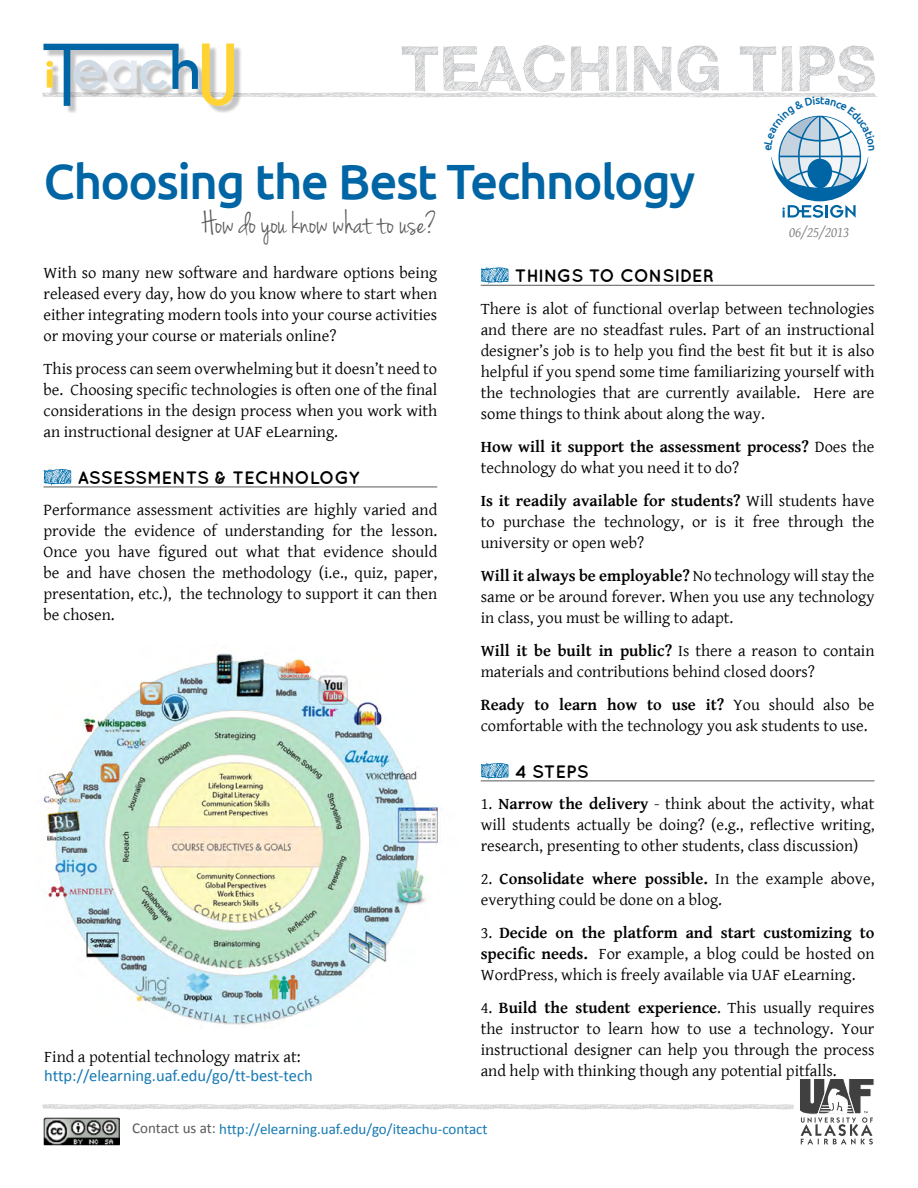
<style>
.page{position:relative;width:918px;height:1188px;background:#fff}
.page>*{position:absolute;margin:0;border:0;box-sizing:border-box;transform-origin:0 0}
.t1{font:700 108px "Sketchetik";color:#006eab;scale:.5 1}
.t2{font:500 49.5px "Ubuntu";letter-spacing:-.035em;color:#0065a4}
.t3{font:33px "Jenna Sue";color:#58595b}
.t4{font:700 18px "Quicksand";letter-spacing:-.005em;color:#000}
.t5{font:16.5px/21px "Gentium Basic";color:#000;text-align:justify}
.t6{font:700 16.5px/21px "Gentium Basic";color:#000}
.t7{font:16.5px "Calibri";color:#1579b2}
.t8{font:15px "Calibri";color:#1579b2}
.t9{font:italic 15px "Gentium Basic";color:#808285}
.s1{font-weight:400}
.s2{font-weight:700}
.s3{color:#58595b}
</style>
<div class="page">
<svg style="left:42px;top:1080px;width:832px;height:65px"></svg>
<img style="left:43px;top:1118px;width:77px;height:27px">
<img style="left:42px;top:653px;width:397px;height:372px">
<hr style="left:44px;top:487px;width:393px;height:1px;background:#58595b">
<hr style="left:481px;top:285px;width:393px;height:1px;background:#58595b">
<hr style="left:481px;top:781px;width:393px;height:1px;background:#58595b">
<svg style="left:42px;top:44px;width:835px;height:174px"></svg>
<h2 class="t2" style="left:44px;top:150px;width:653px">Choosing the Best Technology</h2>
<h3 class="t3" style="left:202px;top:204px;width:236px">How do you know what to use?</h3>
<p class="t5" style="left:44px;top:261px;width:395px">With so many new software and hardware options being released every day, how do you know where to start when either integrating modern tools into your course activities or moving your course or materials online?</p>
<p class="t5" style="left:44px;top:357px;width:395px">This process can seem overwhelming but it doesn’t need to be. Choosing specific technologies is often one of the final considerations in the design process when you work with an instructional designer at UAF eLearning.</p>
<h1 class="t1" style="left:43px;top:400px;width:56px">–</h1>
<p class="t4" style="left:78px;top:467px;width:283px">ASSESSMENTS &amp; TECHNOLOGY</p>
<p class="t5" style="left:44px;top:499px;width:395px">Performance assessment activities are highly varied and provide the evidence of understanding for the lesson.<br>Once you have figured out what that evidence should be and have chosen the methodology (i.e., quiz, paper, presentation, etc.), the technology to support it can then be chosen.</p>
<p class="t9" style="left:789px;top:221px;width:62px">06/25/2013</p>
<h1 class="t1" style="left:481px;top:198px;width:56px">–</h1>
<p class="t4" style="left:515px;top:265px;width:201px">THINGS TO CONSIDER</p>
<p class="t5" style="left:481px;top:297px;width:395px">There is alot of functional overlap between technologies and there are no steadfast rules. Part of an instructional designer’s job is to help you find the best fit but it is also helpful if you spend some time familiarizing yourself with the technologies that are currently available. Here are some things to think about along the way.</p>
<p class="t6" style="left:481px;top:435px;width:395px">How will it support the assessment process? <span class="s1">Does the technology do what you need it to do?</span></p>
<p class="t5" style="left:481px;top:489px;width:395px"><span class="s2">Is it readily available for students?</span> Will students have to purchase the technology, or is it free through the university or open web?</p>
<p class="t5" style="left:481px;top:564px;width:395px"><span class="s2">Will it always be employable?</span> No technology will stay the same or be around forever. When you use any technology in class, you must be willing to adapt.</p>
<p class="t5" style="left:481px;top:639px;width:395px"><span class="s2">Will it be built in public?</span> Is there a reason to contain materials and contributions behind closed doors?</p>
<p class="t5" style="left:481px;top:693px;width:395px"><span class="s2">Ready to learn how to use it?</span> You should also be comfortable with the technology you ask students to use.</p>
<h1 class="t1" style="left:481px;top:694px;width:56px">–</h1>
<p class="t4" style="left:515px;top:761px;width:75px">4 STEPS</p>
<p class="t5" style="left:481px;top:793px;width:395px">1. <span class="s2">Narrow the delivery</span> - think about the activity, what will students actually be doing? (e.g., reflective writing, research, presenting to other students, class discussion)</p>
<p class="t5" style="left:481px;top:868px;width:395px">2. <span class="s2">Consolidate where possible.</span> In the example above, everything could be done on a blog.</p>
<p class="t5" style="left:481px;top:922px;width:395px">3. <span class="s2">Decide on the platform and start customizing to specific needs.</span> For example, a blog could be hosted on WordPress, which is freely available via UAF eLearning.</p>
<p class="t5" style="left:481px;top:997px;width:395px">4. <span class="s2">Build the student experience</span>. This usually requires the instructor to learn how to use a technology. Your instructional designer can help you through the process and help with thinking though any potential pitfalls.</p>
<p class="t5" style="left:44px;top:1045px;width:258px">Find a potential technology matrix at:</p>
<p class="t7" style="left:44px;top:1065px;width:270px">http://elearning.uaf.edu/go/tt-best-tech</p>
<p class="t8" style="left:132px;top:1120px;width:357px"><span class="s3">Contact us at:</span> http://elearning.uaf.edu/go/iteachu-contact</p>
</div>
